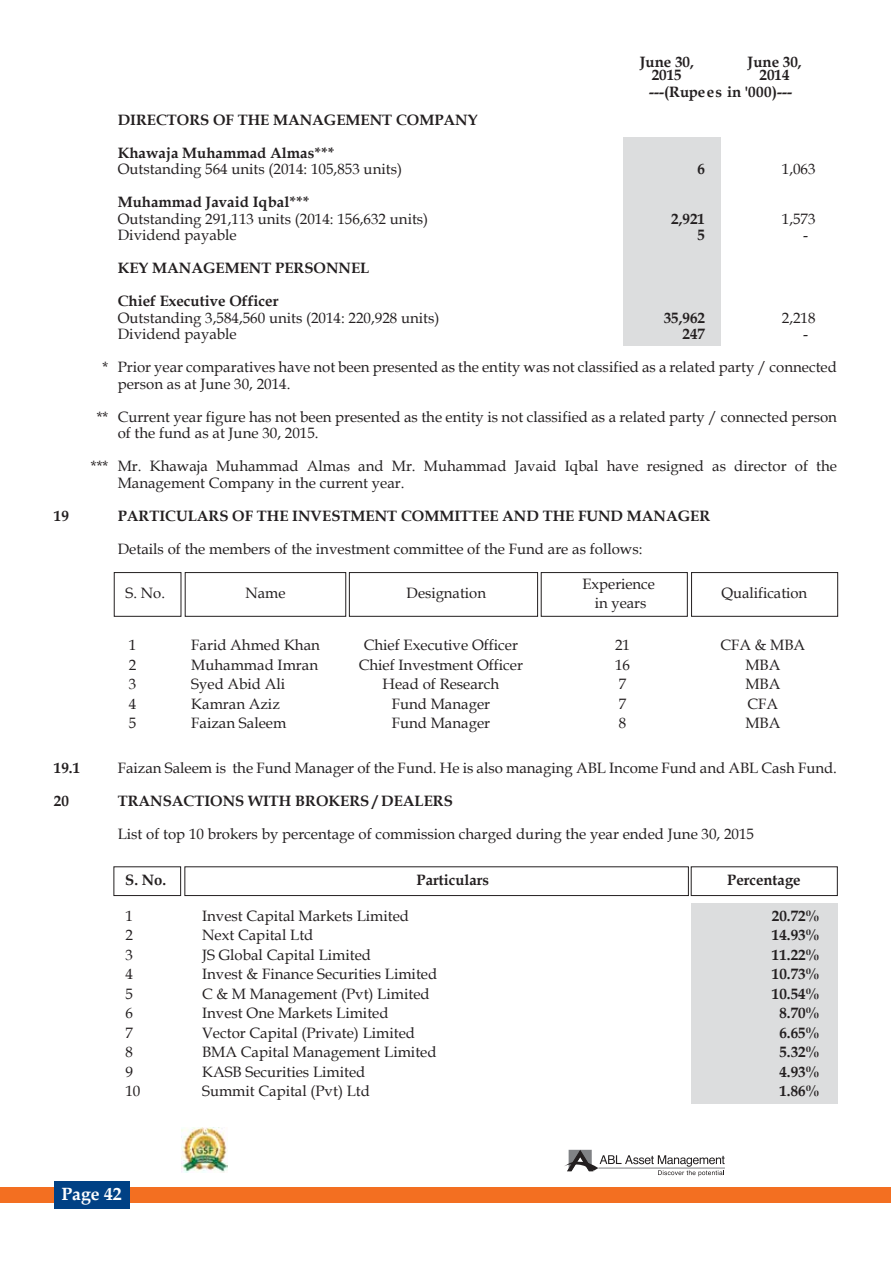
<style>
.page{position:relative;width:891px;height:1263px;background:#fff}
.page>*{position:absolute;margin:0;border:0;box-sizing:border-box;transform-origin:0 0}
.t1{font:700 17.7px "Book Antiqua";color:#fff}
.t2{font:15px/16.5px "Book Antiqua";color:#231f20}
.t3{font:700 15px/13.5px "Book Antiqua";color:#231f20;text-align:center}
.t4{font:700 15px "Book Antiqua";letter-spacing:.02em;color:#231f20}
</style>
<div class="page">
<div style="left:691px;top:903px;width:146px;height:200px;background:#dcddde"></div>
<div style="left:623px;top:137px;width:98px;height:209px;background:#dcddde"></div>
<div style="left:0;top:1187px;width:891px;height:15px;background:#f36f21"></div>
<div style="left:54px;top:1181px;width:75px;height:28px;background:#004185"></div>
<svg style="left:564px;top:1149px;width:161px;height:27px"></svg>
<img style="left:181px;top:1128px;width:46px;height:44px">
<div style="left:114px;top:572px;width:67px;height:44px;border:1px solid #231f20"></div>
<div style="left:185px;top:572px;width:161px;height:44px;border:1px solid #231f20"></div>
<div style="left:349px;top:572px;width:189px;height:44px;border:1px solid #231f20"></div>
<div style="left:541px;top:572px;width:147px;height:44px;border:1px solid #231f20"></div>
<div style="left:691px;top:572px;width:147px;height:44px;border:1px solid #231f20"></div>
<div style="left:114px;top:866px;width:67px;height:30px;border:1px solid #231f20"></div>
<div style="left:184px;top:866px;width:505px;height:30px;border:1px solid #231f20"></div>
<div style="left:691px;top:866px;width:147px;height:30px;border:1px solid #231f20"></div>
<p class="t3" style="left:640px;top:55px;width:56px">June 30,<br>2015</p>
<p class="t3" style="left:748px;top:55px;width:56px">June 30,<br>2014</p>
<p class="t4" style="left:649px;top:82px;width:144px">---(Rupees in '000)---</p>
<p class="t3" style="left:118px;top:103px;width:361px;line-height:33px;text-align:left">DIRECTORS OF THE MANAGEMENT COMPANY<br>Khawaja Muhammad Almas***</p>
<p class="t2" style="left:118px;top:161px;width:286px">Outstanding 564 units (2014: 105,853 units)</p>
<p class="t3" style="left:698px;top:162px;width:9px">6</p>
<p class="t2" style="left:782px;top:161px;width:35px">1,063</p>
<p class="t3" style="left:118px;top:195px;width:193px">Muhammad Javaid Iqbal***</p>
<p class="t2" style="left:118px;top:210px;width:312px">Outstanding 291,113 units (2014: 156,632 units)</p>
<p class="t3" style="left:671px;top:212px;width:35px">2,921</p>
<p class="t2" style="left:782px;top:210px;width:35px">1,573</p>
<p class="t2" style="left:118px;top:227px;width:121px">Dividend payable</p>
<p class="t3" style="left:698px;top:228px;width:9px">5</p>
<p class="t2" style="left:803px;top:227px;width:6px">-</p>
<p class="t3" style="left:118px;top:261px;width:253px">KEY MANAGEMENT PERSONNEL</p>
<p class="t3" style="left:118px;top:294px;width:162px">Chief Executive Officer</p>
<p class="t2" style="left:118px;top:309px;width:323px">Outstanding 3,584,560 units (2014: 220,928 units)</p>
<p class="t3" style="left:664px;top:311px;width:43px">35,962</p>
<p class="t2" style="left:782px;top:309px;width:35px">2,218</p>
<p class="t2" style="left:118px;top:326px;width:121px">Dividend payable</p>
<p class="t3" style="left:683px;top:327px;width:24px">247</p>
<p class="t2" style="left:803px;top:326px;width:6px">-</p>
<p class="t2" style="left:118px;top:359px;width:721px;text-indent:-15px">* Prior year comparatives have not been presented as the entity was not classified as a related party / connected person as at June 30, 2014.</p>
<p class="t2" style="left:118px;top:408px;width:721px;text-indent:-21px">** Current year figure has not been presented as the entity is not classified as a related party / connected person of the fund as at June 30, 2015.</p>
<p class="t2" style="left:118px;top:458px;width:721px;text-indent:-27px">*** Mr. Khawaja Muhammad Almas and Mr. Muhammad Javaid Iqbal have resigned as director of the<br>Management Company in the current year.</p>
<p class="t3" style="left:54px;top:509px;width:16px">19</p>
<p class="t3" style="left:118px;top:509px;width:594px">PARTICULARS OF THE INVESTMENT COMMITTEE AND THE FUND MANAGER</p>
<p class="t2" style="left:118px;top:540px;width:526px">Details of the members of the investment committee of the Fund are as follows:</p>
<p class="t2" style="left:126px;top:585px;width:41px">S. No.</p>
<p class="t2" style="left:245px;top:585px;width:41px">Name</p>
<p class="t2" style="left:407px;top:585px;width:81px">Designation</p>
<p class="t2" style="left:583px;top:573px;width:74px;line-height:19.5px;text-align:center">Experience in years</p>
<p class="t2" style="left:721px;top:585px;width:87px">Qualification</p>
<p class="t2" style="left:129px;top:636px;width:9px">1</p>
<p class="t2" style="left:191px;top:636px;width:130px">Farid Ahmed Khan</p>
<p class="t2" style="left:364px;top:636px;width:156px">Chief Executive Officer</p>
<p class="t2" style="left:615px;top:636px;width:16px">21</p>
<p class="t2" style="left:720px;top:636px;width:86px">CFA &amp; MBA</p>
<p class="t2" style="left:129px;top:656px;width:9px">2</p>
<p class="t2" style="left:191px;top:656px;width:128px">Muhammad Imran</p>
<p class="t2" style="left:359px;top:656px;width:166px">Chief Investment Officer</p>
<p class="t2" style="left:615px;top:656px;width:16px">16</p>
<p class="t2" style="left:745px;top:656px;width:37px">MBA</p>
<p class="t2" style="left:129px;top:675px;width:9px">3</p>
<p class="t2" style="left:191px;top:675px;width:95px">Syed Abid Ali</p>
<p class="t2" style="left:383px;top:675px;width:118px">Head of Research</p>
<p class="t2" style="left:619px;top:675px;width:9px">7</p>
<p class="t2" style="left:745px;top:675px;width:37px">MBA</p>
<p class="t2" style="left:129px;top:695px;width:9px">4</p>
<p class="t2" style="left:191px;top:695px;width:90px">Kamran Aziz</p>
<p class="t2" style="left:392px;top:695px;width:100px">Fund Manager</p>
<p class="t2" style="left:619px;top:695px;width:9px">7</p>
<p class="t2" style="left:748px;top:695px;width:32px">CFA</p>
<p class="t2" style="left:129px;top:714px;width:9px">5</p>
<p class="t2" style="left:191px;top:714px;width:97px">Faizan Saleem</p>
<p class="t2" style="left:392px;top:714px;width:100px">Fund Manager</p>
<p class="t2" style="left:619px;top:714px;width:9px">8</p>
<p class="t2" style="left:745px;top:714px;width:37px">MBA</p>
<p class="t3" style="left:54px;top:761px;width:28px">19.1</p>
<p class="t2" style="left:118px;top:759px;width:721px">Faizan Saleem is the Fund Manager of the Fund. He is also managing ABL Income Fund and ABL Cash Fund.</p>
<p class="t3" style="left:54px;top:794px;width:16px">20</p>
<p class="t3" style="left:118px;top:794px;width:337px">TRANSACTIONS WITH BROKERS / DEALERS</p>
<p class="t2" style="left:118px;top:825px;width:638px">List of top 10 brokers by percentage of commission charged during the year ended June 30, 2015</p>
<p class="t3" style="left:125px;top:873px;width:42px">S. No.</p>
<p class="t3" style="left:417px;top:873px;width:74px">Particulars</p>
<p class="t3" style="left:727px;top:873px;width:75px">Percentage</p>
<p class="t2" style="left:125px;top:907px;width:9px">1</p>
<p class="t2" style="left:202px;top:907px;width:208px">Invest Capital Markets Limited</p>
<p class="t3" style="left:772px;top:909px;width:49px">20.72%</p>
<p class="t2" style="left:125px;top:926px;width:9px">2</p>
<p class="t2" style="left:202px;top:926px;width:113px">Next Capital Ltd</p>
<p class="t3" style="left:772px;top:928px;width:49px">14.93%</p>
<p class="t2" style="left:125px;top:946px;width:9px">3</p>
<p class="t2" style="left:202px;top:946px;width:170px">JS Global Capital Limited</p>
<p class="t3" style="left:772px;top:948px;width:49px">11.22%</p>
<p class="t2" style="left:125px;top:965px;width:9px">4</p>
<p class="t2" style="left:202px;top:965px;width:237px">Invest &amp; Finance Securities Limited</p>
<p class="t3" style="left:772px;top:967px;width:49px">10.73%</p>
<p class="t2" style="left:125px;top:985px;width:9px">5</p>
<p class="t2" style="left:202px;top:985px;width:229px">C &amp; M Management (Pvt) Limited</p>
<p class="t3" style="left:772px;top:987px;width:49px">10.54%</p>
<p class="t2" style="left:125px;top:1004px;width:9px">6</p>
<p class="t2" style="left:202px;top:1004px;width:188px">Invest One Markets Limited</p>
<p class="t3" style="left:779px;top:1006px;width:41px">8.70%</p>
<p class="t2" style="left:125px;top:1024px;width:9px">7</p>
<p class="t2" style="left:202px;top:1024px;width:214px">Vector Capital (Private) Limited</p>
<p class="t3" style="left:779px;top:1026px;width:41px">6.65%</p>
<p class="t2" style="left:125px;top:1043px;width:9px">8</p>
<p class="t2" style="left:202px;top:1043px;width:236px">BMA Capital Management Limited</p>
<p class="t3" style="left:779px;top:1045px;width:41px">5.32%</p>
<p class="t2" style="left:125px;top:1063px;width:9px">9</p>
<p class="t2" style="left:202px;top:1063px;width:165px">KASB Securities Limited</p>
<p class="t3" style="left:779px;top:1065px;width:41px">4.93%</p>
<p class="t2" style="left:125px;top:1082px;width:16px">10</p>
<p class="t2" style="left:202px;top:1082px;width:169px">Summit Capital (Pvt) Ltd</p>
<p class="t3" style="left:779px;top:1084px;width:41px">1.86%</p>
<p class="t1" style="left:61px;top:1181px;width:62px">Page 42</p>
</div>
